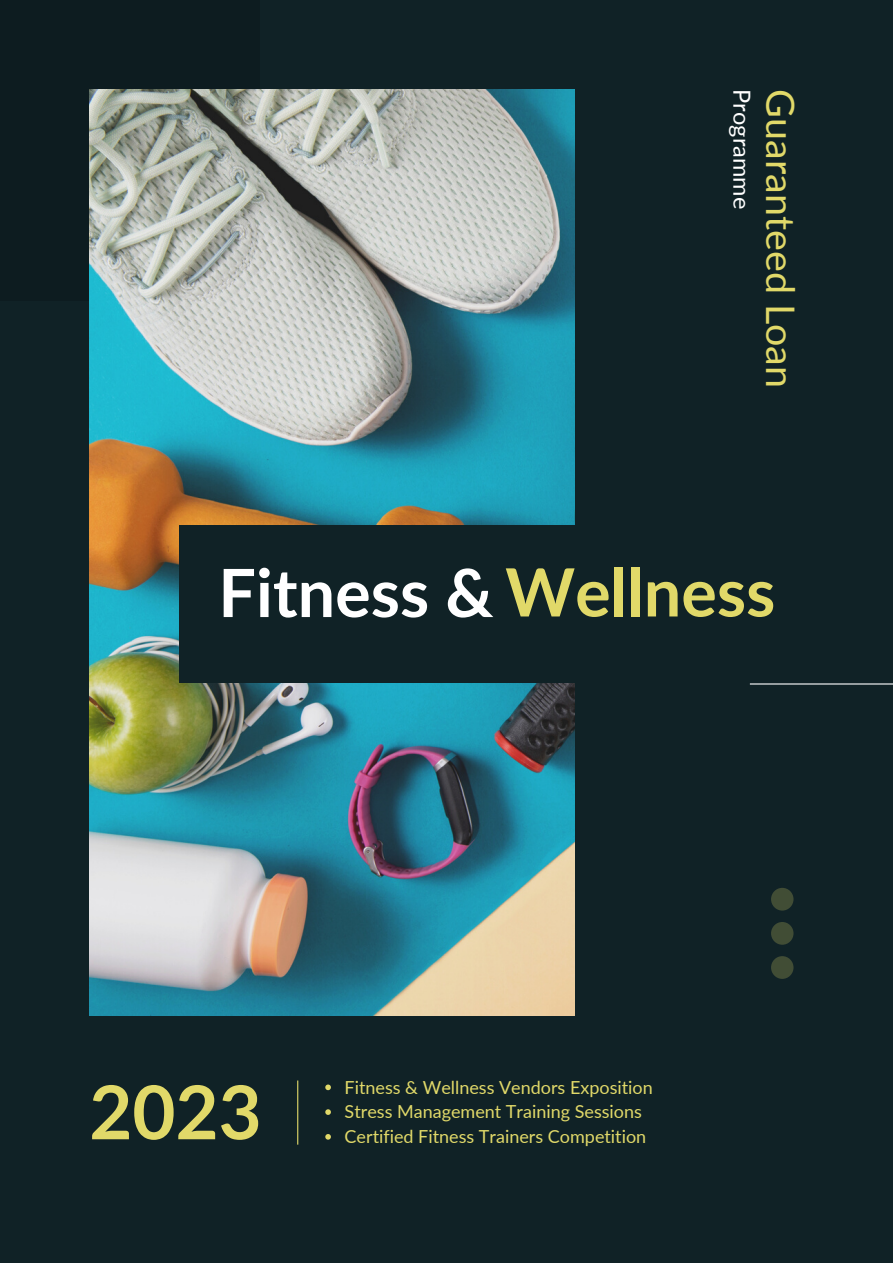
<style>
.page{position:relative;width:893px;height:1264px;background:#fff}
.page>*{position:absolute;margin:0;border:0;box-sizing:border-box;transform-origin:0 0}
.t1{font:700 74.25px "Lato";color:#e1d969}
.t2{font:700 66.45px "Lato";color:#fff}
.t3{font:39.45px "Lato";color:#e1d969}
.t4{font:23.55px "Lato";color:#fff}
.t5{font:18px "Lato";color:#e1d969}
.s1{color:#e1d969}
</style>
<div class="page">
<div style="left:0;top:0;width:892px;height:1262px;background:#102226"></div>
<div style="left:0;top:0;width:259px;height:301px;background:#0d1c20"></div>
<img style="left:89px;top:89px;width:485px;height:926px">
<div style="left:180px;top:525px;width:618px;height:158px;background:#102226"></div>
<hr style="left:749px;top:683px;width:143px;height:1px;background:#fff">
<hr style="left:297px;top:1080px;width:1px;height:64px;background:#e1d969">
<svg style="left:771px;top:888px;width:22px;height:90px"></svg>
<svg style="left:325px;top:1084px;width:6px;height:6px"></svg>
<svg style="left:325px;top:1109px;width:6px;height:5px"></svg>
<svg style="left:325px;top:1134px;width:6px;height:5px"></svg>
<p class="t4" style="left:756px;top:89px;width:121px;rotate:90deg">Programme</p>
<p class="t3" style="left:805px;top:89px;width:300px;rotate:90deg">Guaranteed Loan</p>
<p class="t2" style="left:218px;top:551px;width:558px">Fitness &amp; <span class="s1">Wellness</span></p>
<p class="t1" style="left:89px;top:1065px;width:174px">2023</p>
<p class="t5" style="left:344px;top:1075px;width:310px">Fitness &amp; Wellness Vendors Exposition</p>
<p class="t5" style="left:344px;top:1100px;width:299px">Stress Management Training Sessions</p>
<p class="t5" style="left:344px;top:1125px;width:303px">Certified Fitness Trainers Competition</p>
</div>
